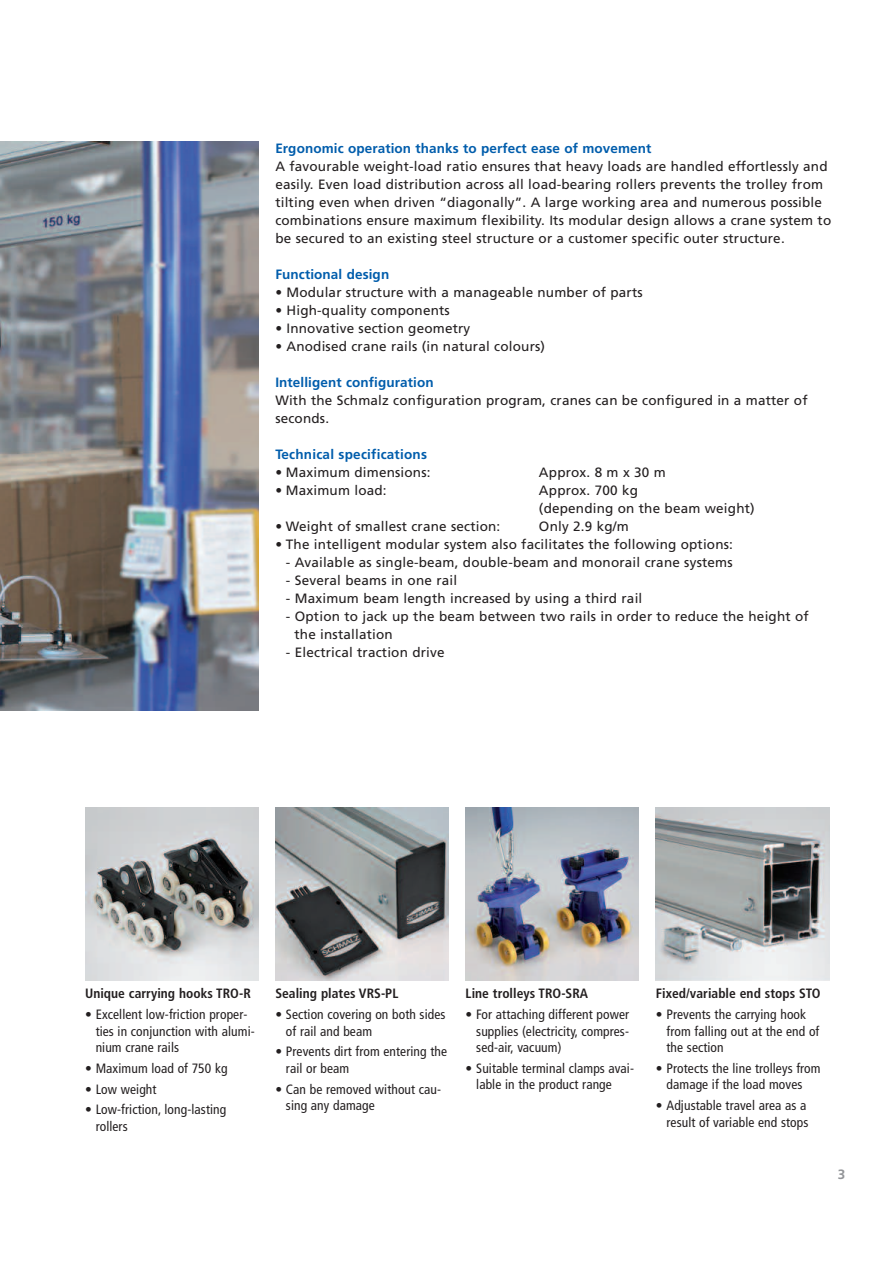
<style>
.page{position:relative;width:893px;height:1263px;background:#fff}
.page>*{position:absolute;margin:0;border:0;box-sizing:border-box;transform-origin:0 0}
.t1{font:13.5px/18px "Frutiger LT";letter-spacing:.015em;color:#231f20}
.t2{font:condensed 13.5px/16.5px "Frutiger LT";letter-spacing:.005em;color:#231f20}
.t3{font:700 13.5px "Frutiger LT";letter-spacing:.01em;color:#015dac}
.t4{font:700 condensed 13.5px "Frutiger LT";letter-spacing:.005em;color:#231f20}
.t5{font:700 13.5px "Frutiger LT";color:#939598}
</style>
<div class="page">
<img style="left:0;top:142px;width:258px;height:569px">
<img style="left:85px;top:807px;width:173px;height:174px">
<img style="left:656px;top:807px;width:173px;height:174px">
<img style="left:466px;top:807px;width:173px;height:174px">
<img style="left:275px;top:807px;width:174px;height:174px">
<p class="t3" style="left:275px;top:142px;width:378px">Ergonomic operation thanks to perfect ease of movement</p>
<p class="t1" style="left:275px;top:158px;width:557px">A favourable weight-load ratio ensures that heavy loads are handled effortlessly and easily. Even load distribution across all load-bearing rollers prevents the trolley from tilting even when driven “diagonally”. A large working area and numerous possible combinations ensure maximum flexibility. Its modular design allows a crane system to be secured to an existing steel structure or a customer specific outer structure.</p>
<p class="t3" style="left:275px;top:268px;width:115px">Functional design</p>
<p class="t1" style="left:275px;top:284px;width:369px">• Modular structure with a manageable number of parts</p>
<p class="t1" style="left:275px;top:302px;width:176px">• High-quality components</p>
<p class="t1" style="left:275px;top:320px;width:197px">• Innovative section geometry</p>
<p class="t1" style="left:275px;top:338px;width:271px">• Anodised crane rails (in natural colours)</p>
<p class="t3" style="left:275px;top:376px;width:160px">Intelligent configuration</p>
<p class="t1" style="left:275px;top:392px;width:534px">With the Schmalz configuration program, cranes can be configured in a matter of seconds.</p>
<p class="t3" style="left:275px;top:448px;width:153px">Technical specifications</p>
<p class="t1" style="left:275px;top:464px;width:157px">• Maximum dimensions:</p>
<p class="t1" style="left:539px;top:464px;width:128px">Approx. 8 m x 30 m</p>
<p class="t1" style="left:275px;top:482px;width:113px">• Maximum load:</p>
<p class="t1" style="left:539px;top:482px;width:217px">Approx. 700 kg<br>(depending on the beam weight)</p>
<p class="t1" style="left:275px;top:518px;width:227px">• Weight of smallest crane section:</p>
<p class="t1" style="left:539px;top:518px;width:91px">Only 2.9 kg/m</p>
<p class="t1" style="left:275px;top:536px;width:459px">• The intelligent modular system also facilitates the following options:</p>
<p class="t1" style="left:286px;top:554px;width:448px">- Available as single-beam, double-beam and monorail crane systems</p>
<p class="t1" style="left:286px;top:572px;width:173px">- Several beams in one rail</p>
<p class="t1" style="left:286px;top:590px;width:358px">- Maximum beam length increased by using a third rail</p>
<p class="t1" style="left:294px;top:608px;width:516px;text-indent:-9px">- Option to jack up the beam between two rails in order to reduce the height of the installation</p>
<p class="t1" style="left:286px;top:644px;width:160px">- Electrical traction drive</p>
<p class="t4" style="left:85px;top:988px;width:167px">Unique carrying hooks TRO-R</p>
<p class="t2" style="left:96px;top:1007px;width:161px;text-indent:-11px">• Excellent low-friction proper&shy;ties in conjunction with alumi&shy;nium crane rails</p>
<p class="t2" style="left:85px;top:1061px;width:144px">• Maximum load of 750 kg</p>
<p class="t2" style="left:85px;top:1082px;width:73px">• Low weight</p>
<p class="t2" style="left:96px;top:1102px;width:132px;text-indent:-11px">• Low-friction, long-lasting rollers</p>
<p class="t4" style="left:275px;top:988px;width:125px">Sealing plates VRS-PL</p>
<p class="t2" style="left:286px;top:1007px;width:161px;text-indent:-11px">• Section covering on both sides of rail and beam</p>
<p class="t2" style="left:286px;top:1044px;width:163px;text-indent:-11px">• Prevents dirt from entering the rail or beam</p>
<p class="t2" style="left:286px;top:1082px;width:157px;text-indent:-11px">• Can be removed without cau&shy;sing any damage</p>
<p class="t4" style="left:466px;top:988px;width:124px">Line trolleys TRO-SRA</p>
<p class="t2" style="left:476px;top:1007px;width:154px;text-align:justify;text-indent:-11px">• For attaching different power supplies (electricity, compres&shy;sed-air, vacuum)</p>
<p class="t2" style="left:476px;top:1061px;width:159px;text-indent:-11px">• Suitable terminal clamps avai&shy;lable in the product range</p>
<p class="t4" style="left:656px;top:988px;width:166px">Fixed/variable end stops STO</p>
<p class="t2" style="left:666px;top:1007px;width:154px;text-indent:-11px">• Prevents the carrying hook from falling out at the end of the section</p>
<p class="t2" style="left:656px;top:1061px;width:166px;text-align:center">• Protects the line trolleys from damage if the load moves</p>
<p class="t2" style="left:656px;top:1098px;width:154px;text-align:right">• Adjustable travel area as a result of variable end stops</p>
<p class="t5" style="left:838px;top:1168px;width:9px">3</p>
</div>
